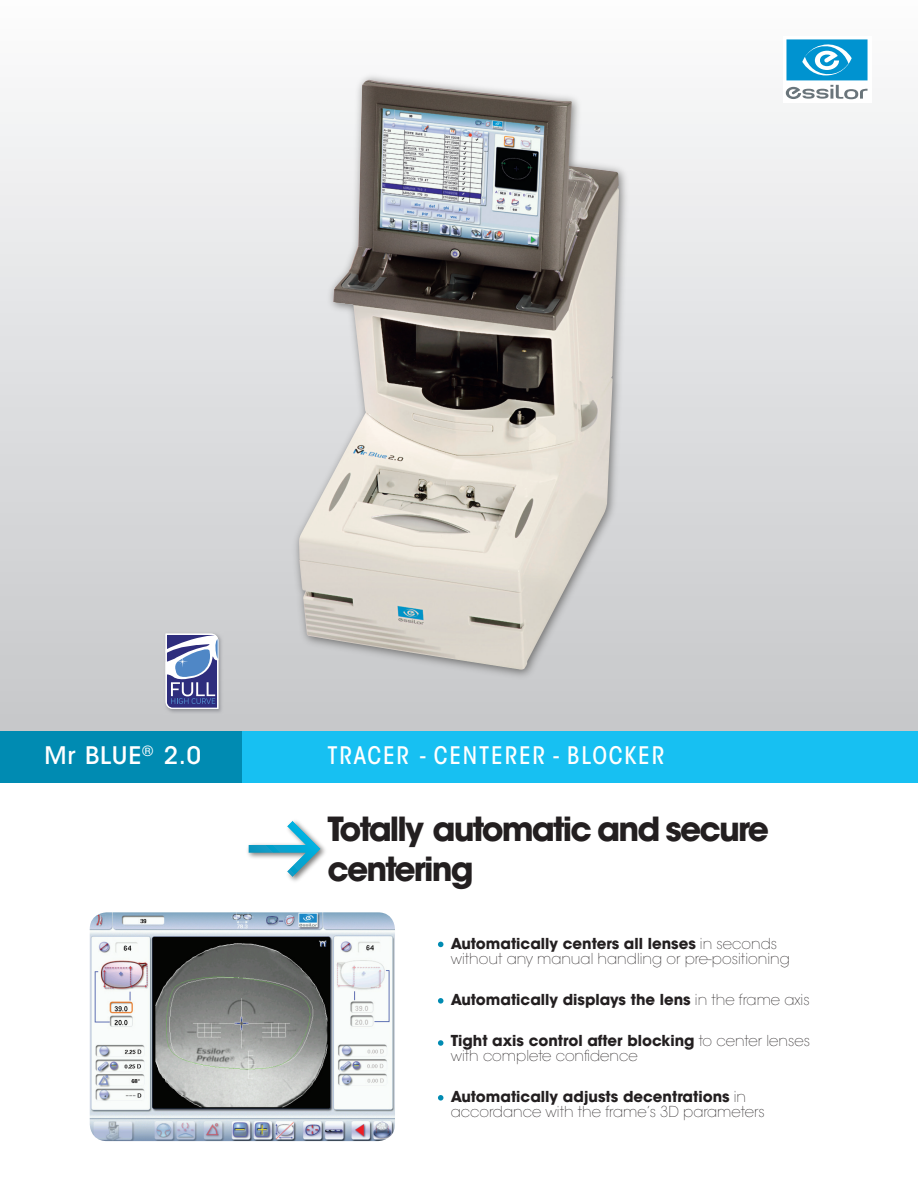
<style>
.page{position:relative;width:918px;height:1188px;background:#fff}
.page>*{position:absolute;margin:0;border:0;box-sizing:border-box;transform-origin:0 0}
.t1{font:700 33px/39.6px "ITC Avant Garde Std";letter-spacing:-.06em;color:#231f20}
.t2{font:500 condensed 24px "ITC Avant Garde Std";letter-spacing:.08em;color:#fff}
.t3{font:500 24px "ITC Avant Garde Std";letter-spacing:.03em;color:#fff}
.t4{font:200 15px/15px "ITC Avant Garde Std";color:#231f20}
.t5{font:700 15px "ITC Avant Garde Std";color:#231f20}
.s1{font-weight:700}
.s2{font-weight:200}
</style>
<div class="page">
<div style="left:0;top:0;width:918px;height:731px;background:linear-gradient(to bottom,#fcfcfd,#c6c7c9)"></div>
<img style="left:247px;top:844px;width:78px;height:37px">
<svg style="left:248px;top:821px;width:73px;height:56px"></svg>
<div style="left:0;top:731px;width:242px;height:51px;background:#008bb2"></div>
<div style="left:242px;top:731px;width:676px;height:51px;background:#17c0f2"></div>
<div style="left:783px;top:36px;width:88px;height:67px;background:#fff"></div>
<svg style="left:786px;top:85px;width:82px;height:14px"></svg>
<div style="left:786px;top:39px;width:82px;height:41px;background:#0093d0"></div>
<svg style="left:802px;top:44px;width:50px;height:32px"></svg>
<img style="left:90px;top:912px;width:305px;height:229px;border-radius:17px">
<svg style="left:438px;top:942px;width:5px;height:5px"></svg>
<svg style="left:438px;top:998px;width:5px;height:6px"></svg>
<svg style="left:438px;top:1040px;width:5px;height:6px"></svg>
<svg style="left:438px;top:1095px;width:5px;height:6px"></svg>
<img style="left:163px;top:631px;width:61px;height:83px">
<svg style="left:166px;top:634px;width:52px;height:75px"></svg>
<img style="left:291px;top:73px;width:339px;height:607px">
<img style="left:299px;top:80px;width:320px;height:590px">
<h2 class="t3" style="left:45px;top:742px;width:158px">Mr BLUE<sup>®</sup> 2.0</h2>
<h2 class="t2" style="left:328px;top:742px;width:338px">TRACER - CENTERER - BLOCKER</h2>
<h1 class="t1" style="left:327px;top:813px;width:443px">Totally automatic and secure centering</h1>
<p class="t4" style="left:451px;top:938px;width:341px"><span class="s1">Automatically centers all lenses</span> in seconds without any manual handling or pre-positioning</p>
<p class="t5" style="left:451px;top:994px;width:361px">Automatically displays the lens <span class="s2">in the frame axis</span></p>
<p class="t4" style="left:451px;top:1035px;width:361px"><span class="s1">Tight axis control after blocking</span> to center lenses with complete confidence</p>
<p class="t4" style="left:451px;top:1091px;width:316px"><span class="s1">Automatically adjusts decentrations</span> in accordance with the frame’s 3D parameters</p>
</div>
